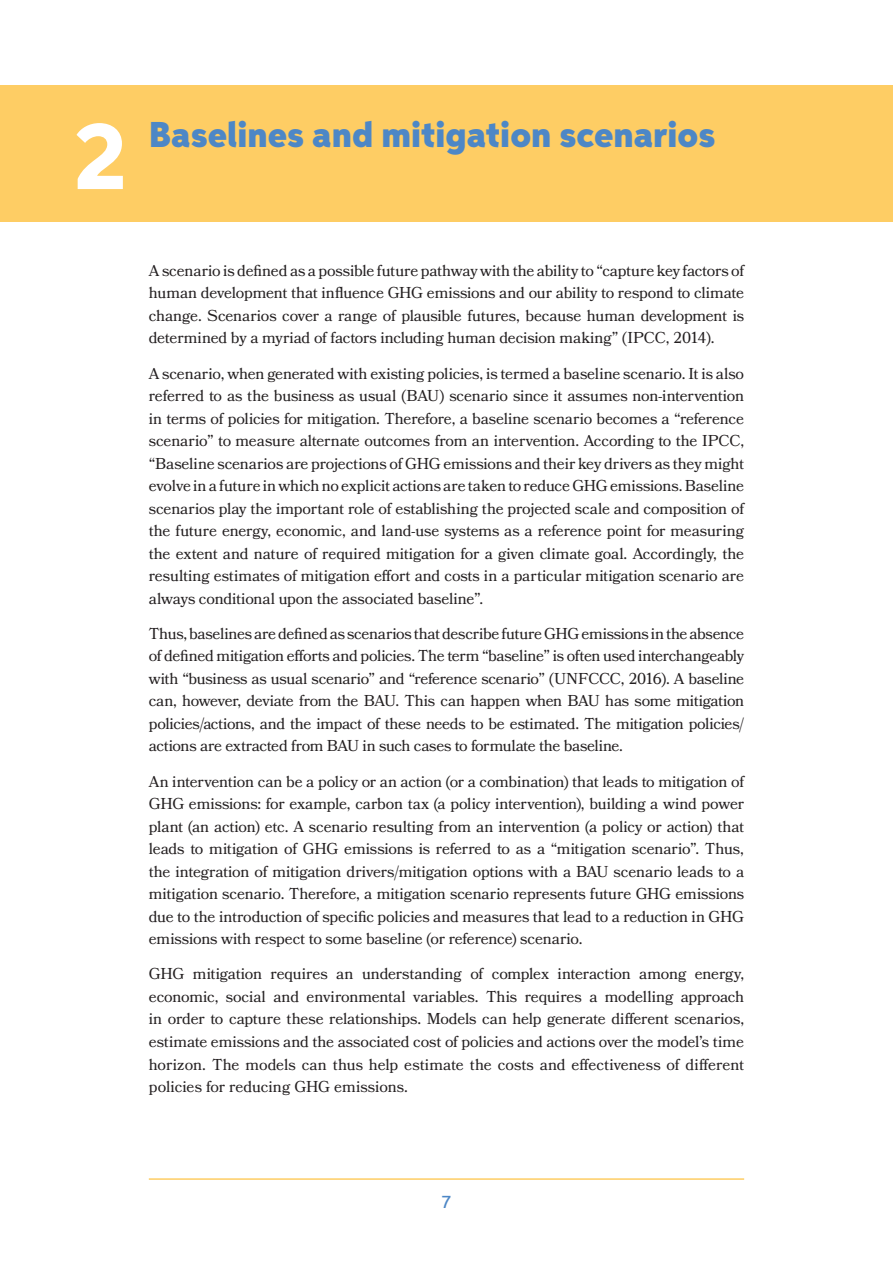
<style>
.page{position:relative;width:893px;height:1263px;background:#fff}
.page>*{position:absolute;margin:0;border:0;box-sizing:border-box;transform-origin:0 0}
.Heading_1{font:800 96.45px "Aspira";color:#fff}
.Heading_1-2{font:900 36px "Aspira";color:#4d87c6}
.t1{font:500 18px "Aspira";color:#4d87c6}
.Body_Text{font:15.75px/22.5px "Bookmania";letter-spacing:-.01em;color:#231f20;text-align:justify}
</style>
<div class="page">
<hr style="left:149px;top:1178px;width:595px;height:2px;background:#fecd64">
<div style="left:0;top:85px;width:893px;height:136px;background:#fecd64"></div>
<p class="Heading_1" style="left:74px;top:97px;width:55px">2</p>
<p class="Heading_1-2" style="left:149px;top:112px;width:568px">Baselines and mitigation scenarios</p>
<p class="Body_Text" style="left:149px;top:259px;width:597px">A scenario is defined as a possible future pathway with the ability to “capture key factors of human development that influence GHG emissions and our ability to respond to climate change. Scenarios cover a range of plausible futures, because human development is determined by a myriad of factors including human decision making” (IPCC, 2014).</p>
<p class="Body_Text" style="left:149px;top:362px;width:597px">A scenario, when generated with existing policies, is termed a baseline scenario. It is also referred to as the business as usual (BAU) scenario since it assumes non-intervention in terms of policies for mitigation. Therefore, a baseline scenario becomes a “reference scenario” to measure alternate outcomes from an intervention. According to the IPCC, “Baseline scenarios are projections of GHG emissions and their key drivers as they might evolve in a future in which no explicit actions are taken to reduce GHG emissions. Baseline scenarios play the important role of establishing the projected scale and composition of the future energy, economic, and land-use systems as a reference point for measuring the extent and nature of required mitigation for a given climate goal. Accordingly, the resulting estimates of mitigation effort and costs in a particular mitigation scenario are always conditional upon the associated baseline”.</p>
<p class="Body_Text" style="left:149px;top:622px;width:597px">Thus, baselines are defined as scenarios that describe future GHG emissions in the absence of defined mitigation efforts and policies. The term “baseline” is often used interchangeably with “business as usual scenario” and “reference scenario” (UNFCCC, 2016). A baseline can, however, deviate from the BAU. This can happen when BAU has some mitigation policies/actions, and the impact of these needs to be estimated. The mitigation policies/ actions are extracted from BAU in such cases to formulate the baseline.</p>
<p class="Body_Text" style="left:149px;top:770px;width:597px">An intervention can be a policy or an action (or a combination) that leads to mitigation of GHG emissions: for example, carbon tax (a policy intervention), building a wind power plant (an action) etc. A scenario resulting from an intervention (a policy or action) that leads to mitigation of GHG emissions is referred to as a “mitigation scenario”. Thus, the integration of mitigation drivers/mitigation options with a BAU scenario leads to a mitigation scenario. Therefore, a mitigation scenario represents future GHG emissions due to the introduction of specific policies and measures that lead to a reduction in GHG emissions with respect to some baseline (or reference) scenario.</p>
<p class="Body_Text" style="left:149px;top:963px;width:597px">GHG mitigation requires an understanding of complex interaction among energy, economic, social and environmental variables. This requires a modelling approach in order to capture these relationships. Models can help generate different scenarios, estimate emissions and the associated cost of policies and actions over the model’s time horizon. The models can thus help estimate the costs and effectiveness of different policies for reducing GHG emissions.</p>
<p class="t1" style="left:442px;top:1191px;width:11px">7</p>
</div>
